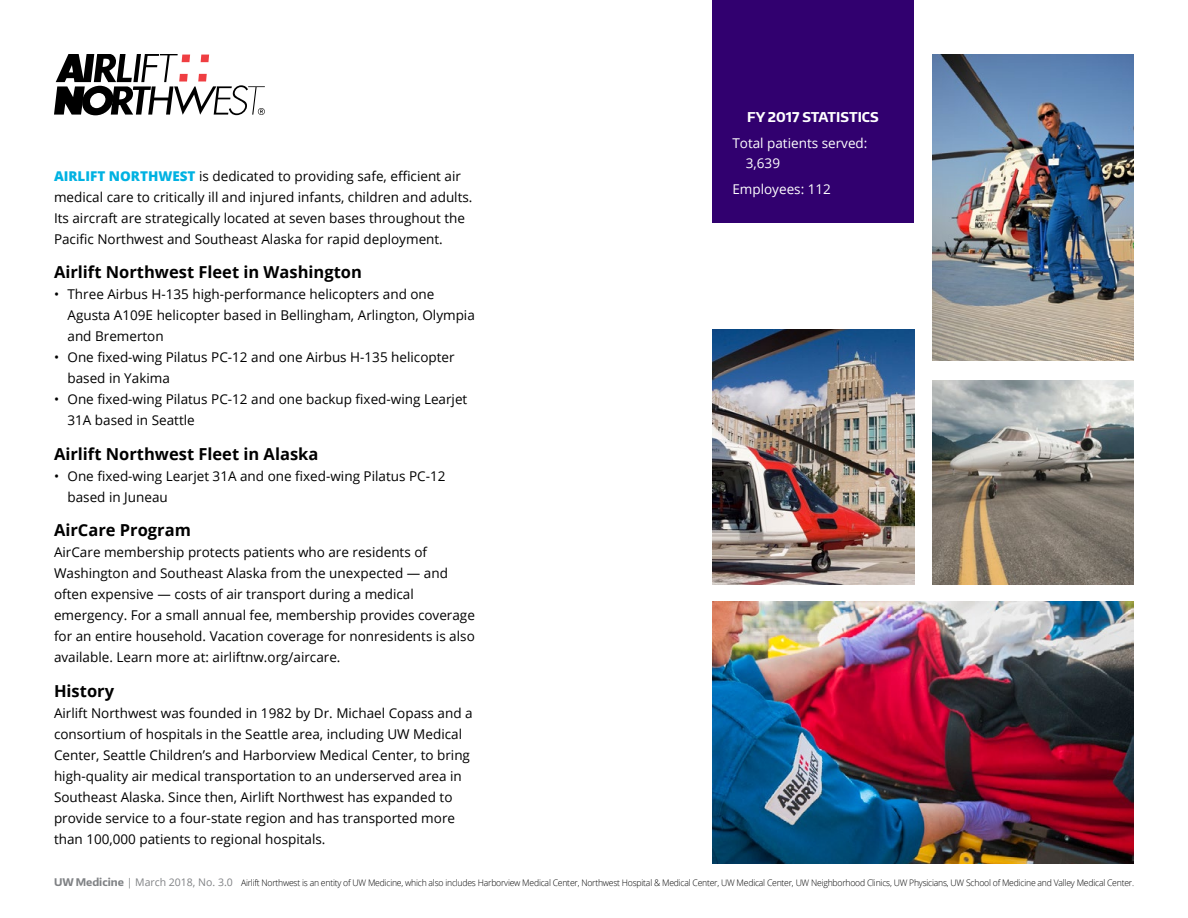
<style>
.page{position:relative;width:1188px;height:918px;background:#fff}
.page>*{position:absolute;margin:0;border:0;box-sizing:border-box;transform-origin:0 0}
.t1{font:700 16.5px "Open Sans";color:#000}
.t2{font:13.5px/21px "Open Sans";color:#000}
.t3{font:13.5px/19.5px "Open Sans";color:#fff}
.t4{font:700 13.5px "Encode Sans Normal";color:#fff}
.t5{font:300 9px "Open Sans";letter-spacing:-.025em;color:#000;scale:.96 1}
.s1{font-weight:800;color:#00b2e2}
.s2{font-family:"Encode Sans Normal";font-weight:700;font-size:10.5px;color:#808285}
.s3{font-weight:400;font-size:10.5px;color:#808285}
</style>
<div class="page">
<img style="left:713px;top:602px;width:421px;height:262px">
<img style="left:932px;top:54px;width:202px;height:307px">
<img style="left:932px;top:380px;width:202px;height:204px">
<img style="left:713px;top:330px;width:201px;height:254px">
<svg style="left:54px;top:54px;width:211px;height:61px"></svg>
<div style="left:712px;top:0;width:202px;height:222px;background:#31006f"></div>
<p class="t2" style="left:54px;top:165px;width:420px"><span class="s1">AIRLIFT NORTHWEST</span> is dedicated to providing safe, efficient air medical care to critically ill and injured infants, children and adults.<br>Its aircraft are strategically located at seven bases throughout the Pacific Northwest and Southeast Alaska for rapid deployment.</p>
<p class="t1" style="left:54px;top:261px;width:310px">Airlift Northwest Fleet in Washington</p>
<p class="t2" style="left:68px;top:283px;width:409px;text-indent:-14px">• Three Airbus H-135 high-performance helicopters and one<br>Agusta A109E helicopter based in Bellingham, Arlington, Olympia and Bremerton</p>
<p class="t2" style="left:68px;top:347px;width:389px;text-indent:-14px">• One fixed-wing Pilatus PC-12 and one Airbus H-135 helicopter based in Yakima</p>
<p class="t2" style="left:68px;top:389px;width:401px;text-indent:-14px">• One fixed-wing Pilatus PC-12 and one backup fixed-wing Learjet<br>31A based in Seattle</p>
<p class="t1" style="left:54px;top:442px;width:266px">Airlift Northwest Fleet in Alaska</p>
<p class="t2" style="left:68px;top:465px;width:380px;text-indent:-14px">• One fixed-wing Learjet 31A and one fixed-wing Pilatus PC-12 based in Juneau</p>
<p class="t1" style="left:54px;top:519px;width:138px">AirCare Program</p>
<p class="t2" style="left:54px;top:541px;width:422px">AirCare membership protects patients who are residents of Washington and Southeast Alaska from the unexpected — and often expensive — costs of air transport during a medical emergency. For a small annual fee, membership provides coverage for an entire household. Vacation coverage for nonresidents is also available. Learn more at: airliftnw.org/aircare.</p>
<p class="t1" style="left:54px;top:679px;width:62px">History</p>
<p class="t2" style="left:54px;top:702px;width:420px">Airlift Northwest was founded in 1982 by Dr. Michael Copass and a consortium of hospitals in the Seattle area, including UW Medical Center, Seattle Children’s and Harborview Medical Center, to bring high-quality air medical transportation to an underserved area in Southeast Alaska. Since then, Airlift Northwest has expanded to provide service to a four-state region and has transported more than 100,000 patients to regional hospitals.</p>
<p class="t4" style="left:747px;top:108px;width:133px">FY 2017 STATISTICS</p>
<p class="t3" style="left:746px;top:133px;width:123px;text-indent:-14px">Total patients served:<br>3,639</p>
<p class="t3" style="left:732px;top:179px;width:100px">Employees: 112</p>
<p class="t5" style="left:54px;top:877px;width:1127px"><span class="s2">UW Medicine</span> <span class="s3">| March 2018, No. 3.0</span> Airlift Northwest is an entity of UW Medicine, which also includes Harborview Medical Center, Northwest Hospital &amp; Medical Center, UW Medical Center, UW Neighborhood Clinics, UW Physicians, UW School of Medicine and Valley Medical Center.</p>
</div>
